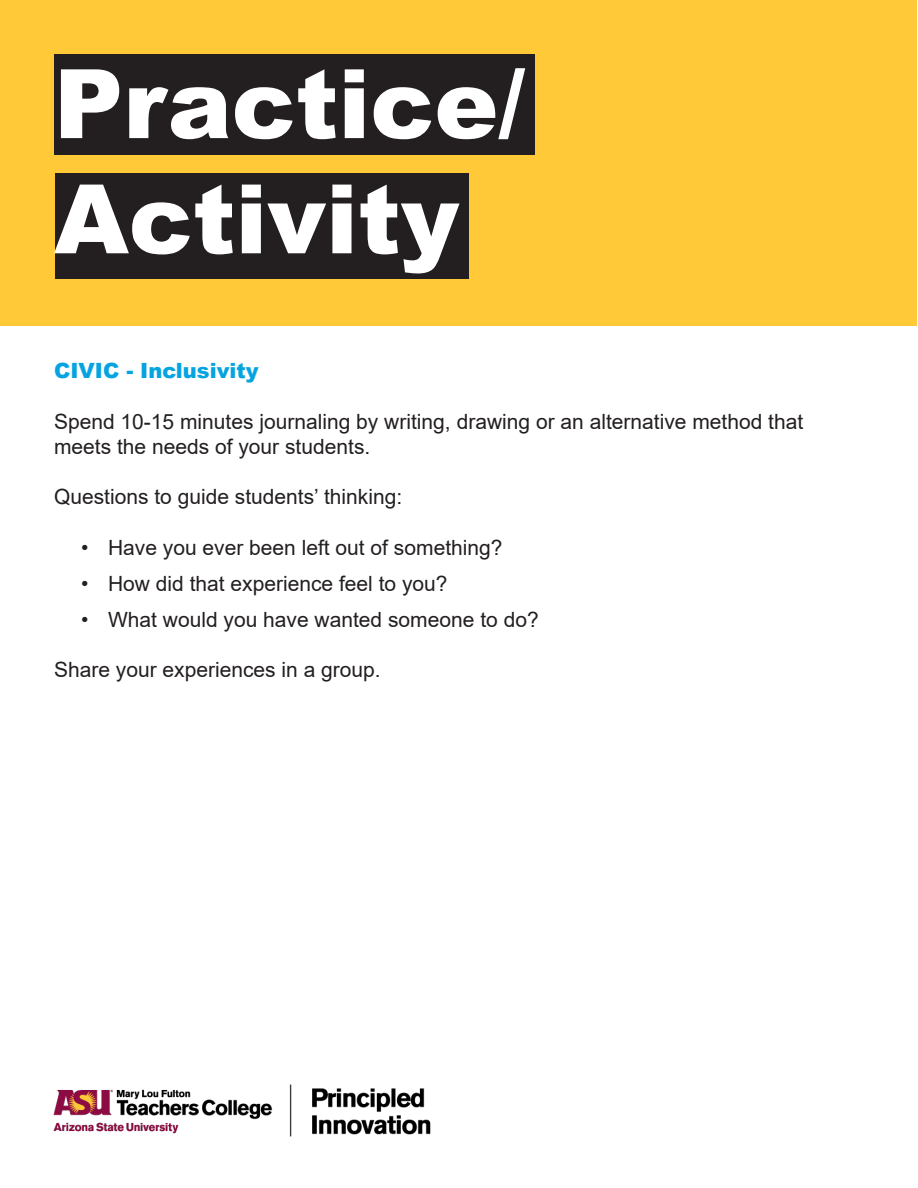
<style>
.page{position:relative;width:918px;height:1188px;background:#fff}
.page>*{position:absolute;margin:0;border:0;box-sizing:border-box;transform-origin:0 0}
.Paragraph_Style_1{font:900 96px/115.2px "Arial";color:#fff}
.t1{font:21px/25.2px "Arial";color:#231f20}
.t2{font:900 21px "Arial";color:#05a4e0}
</style>
<div class="page">
<div style="left:1px;top:1px;width:916px;height:325px;background:#ffc938"></div>
<div style="left:55px;top:55px;width:480px;height:100px;background:#231f20"></div>
<div style="left:55px;top:173px;width:414px;height:106px;background:#231f20"></div>
<img style="left:53px;top:1084px;width:378px;height:53px">
<p class="Paragraph_Style_1" style="left:54px;top:43px;width:472px">Practice/<br>Activity</p>
<p class="t2" style="left:54px;top:355px;width:206px">CIVIC - Inclusivity</p>
<p class="t1" style="left:54px;top:408px;width:751px">Spend 10-15 minutes journaling by writing, drawing or an alternative method that meets the needs of your students.</p>
<p class="t1" style="left:54px;top:484px;width:350px">Questions to guide students’ thinking:</p>
<p class="t1" style="left:81px;top:534px;width:423px">• Have you ever been left out of something?</p>
<p class="t1" style="left:81px;top:570px;width:368px">• How did that experience feel to you?</p>
<p class="t1" style="left:81px;top:606px;width:459px">• What would you have wanted someone to do?</p>
<p class="t1" style="left:54px;top:657px;width:328px">Share your experiences in a group.</p>
</div>
